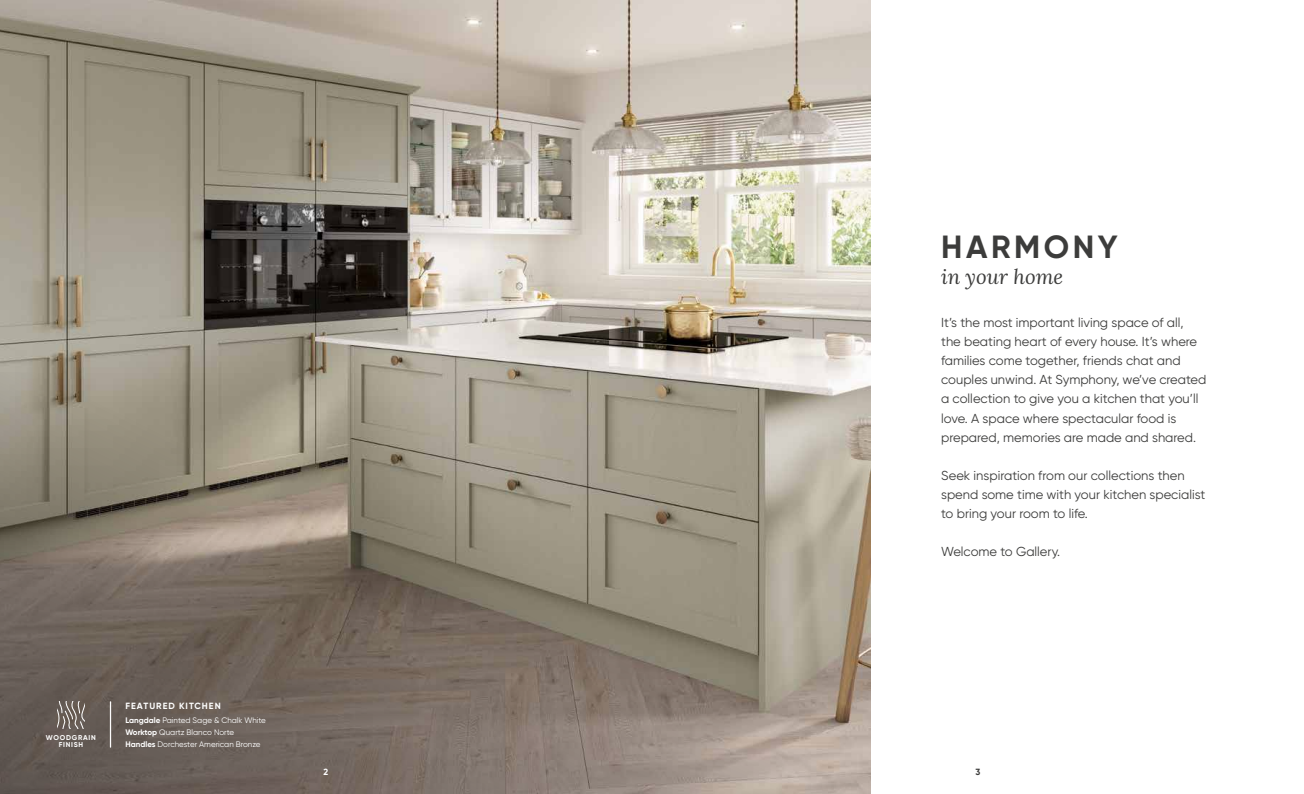
<style>
.page{position:relative;width:1304px;height:794px;background:#fff}
.page>*{position:absolute;margin:0;border:0;box-sizing:border-box;transform-origin:0 0}
.t1{font:700 32px "Gilroy";letter-spacing:.11em;color:#3c3c3b}
.t2{font:italic 20.4px "Lora";color:#3c3c3b}
.t3{font:13px/19px "Gilroy";color:#3c3c3b}
.t4{font:700 9px "Gilroy";letter-spacing:.11em;color:#fff}
.t5{font:700 9px "Gilroy";color:#3c3c3b}
.t6{font:8px/12px "Gilroy";color:#fff}
.t7{font:700 7px/7.8px "Gilroy";letter-spacing:.11em;color:#fff;text-align:center}
.s1{font-weight:700}
</style>
<div class="page">
<img style="left:0;top:0;width:871px;height:372px">
<svg style="left:0;top:372px;width:871px;height:422px;background:#8e8477"></svg>
<hr style="left:110px;top:701px;width:1px;height:46px;background:#fff">
<svg style="left:58px;top:701px;width:26px;height:27px"></svg>
<p class="t7" style="left:46px;top:733px;width:52px">WOODGRAIN<br>FINISH</p>
<p class="t4" style="left:125px;top:700px;width:97px">FEATURED KITCHEN</p>
<p class="t6" style="left:125px;top:714px;width:142px"><span class="s1">Langdale</span> Painted Sage &amp; Chalk White<br><span class="s1">Worktop</span> Quartz Blanco Norte<br><span class="s1">Handles</span> Dorchester American Bronze</p>
<h1 class="t1" style="left:941px;top:226px;width:178px">HARMONY</h1>
<h2 class="t2" style="left:941px;top:263px;width:124px">in your home</h2>
<p class="t3" style="left:941px;top:313px;width:267px">It’s the most important living space of all, the beating heart of every house. It’s where families come together, friends chat and couples unwind. At Symphony, we’ve created a collection to give you a kitchen that you’ll love. A space where spectacular food is prepared, memories are made and shared.</p>
<p class="t3" style="left:941px;top:465px;width:266px">Seek inspiration from our collections then spend some time with your kitchen specialist to bring your room to life.</p>
<p class="t3" style="left:941px;top:541px;width:121px">Welcome to Gallery.</p>
<p class="t4" style="left:324px;top:765px;width:6px">2</p>
<p class="t5" style="left:976px;top:765px;width:6px">3</p>
</div>
